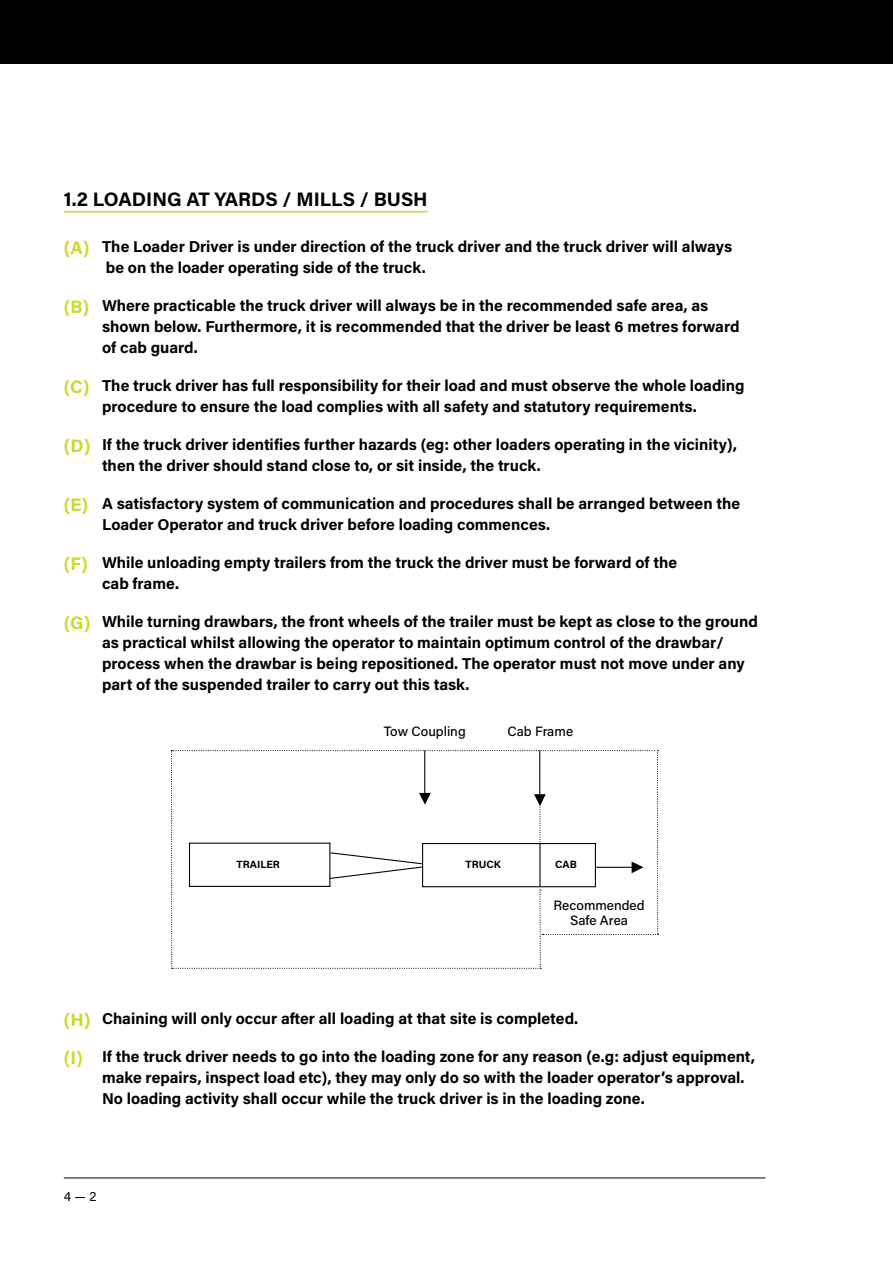
<style>
.page{position:relative;width:893px;height:1263px;background:#fff}
.page>*{position:absolute;margin:0;border:0;box-sizing:border-box;transform-origin:0 0}
.t1{font:700 19.5px "Acumin Pro";letter-spacing:-.005em;color:#000}
.t2{font:700 15.75px/21px "Acumin Pro";color:#000}
.t3{font:500 13.5px/15px "Acumin Pro";color:#000;text-align:center}
.t4{font:13.5px "Acumin Pro";color:#000}
.t5{font:700 10.5px "Acumin Pro";color:#000}
.s1{font-size:18px;color:#cbdb2a}
</style>
<div class="page">
<hr style="left:64px;top:1178px;width:701px;height:1px;background:#000">
<div style="left:0;top:0;width:893px;height:64px;background:#000"></div>
<hr style="left:64px;top:211px;width:364px;height:1px;background:#cbdb2a">
<svg style="left:171px;top:750px;width:488px;height:219px"></svg>
<p class="t1" style="left:64px;top:185px;width:365px">1.2 LOADING AT YARDS / MILLS / BUSH</p>
<p class="t2" style="left:106px;top:235px;width:628px;text-indent:-42px"><span class="s1">(A)</span> The Loader Driver is under direction of the truck driver and the truck driver will always be on the loader operating side of the truck.</p>
<p class="t2" style="left:102px;top:294px;width:639px;text-indent:-38px"><span class="s1">(B)</span> Where practicable the truck driver will always be in the recommended safe area, as shown below. Furthermore, it is recommended that the driver be least 6 metres forward of cab guard.</p>
<p class="t2" style="left:64px;top:375px;width:682px;text-align:center"><span class="s1">(C)</span> The truck driver has full responsibility for their load and must observe the whole loading procedure to ensure the load complies with all safety and statutory requirements.</p>
<p class="t2" style="left:102px;top:434px;width:636px;text-indent:-38px"><span class="s1">(D)</span> If the truck driver identifies further hazards (eg: other loaders operating in the vicinity), then the driver should stand close to, or sit inside, the truck.</p>
<p class="t2" style="left:102px;top:493px;width:640px;text-indent:-38px"><span class="s1">(E)</span> A satisfactory system of communication and procedures shall be arranged between the<br>Loader Operator and truck driver before loading commences.</p>
<p class="t2" style="left:102px;top:552px;width:577px;text-indent:-38px"><span class="s1">(F)</span> While unloading empty trailers from the truck the driver must be forward of the cab frame.</p>
<p class="t2" style="left:102px;top:611px;width:657px;text-indent:-38px"><span class="s1">(G)</span> While turning drawbars, the front wheels of the trailer must be kept as close to the ground as practical whilst allowing the operator to maintain optimum control of the drawbar/ process when the drawbar is being repositioned. The operator must not move under any part of the suspended trailer to carry out this task.</p>
<p class="t5" style="left:237px;top:857px;width:45px">TRAILER</p>
<p class="t3" style="left:384px;top:724px;width:83px">Tow Coupling</p>
<p class="t3" style="left:507px;top:724px;width:67px">Cab Frame</p>
<p class="t5" style="left:466px;top:857px;width:37px">TRUCK</p>
<p class="t5" style="left:555px;top:857px;width:23px">CAB</p>
<p class="t3" style="left:554px;top:897px;width:93px">Recommended<br>Safe Area</p>
<p class="t2" style="left:64px;top:1008px;width:516px"><span class="s1">(H)</span> Chaining will only occur after all loading at that site is completed.</p>
<p class="t2" style="left:102px;top:1046px;width:655px;text-indent:-38px"><span class="s1">(I)</span> If the truck driver needs to go into the loading zone for any reason (e.g: adjust equipment, make repairs, inspect load etc), they may only do so with the loader operator’s approval.<br>No loading activity shall occur while the truck driver is in the loading zone.</p>
<p class="t4" style="left:64px;top:1186px;width:34px">4 — 2</p>
</div>
